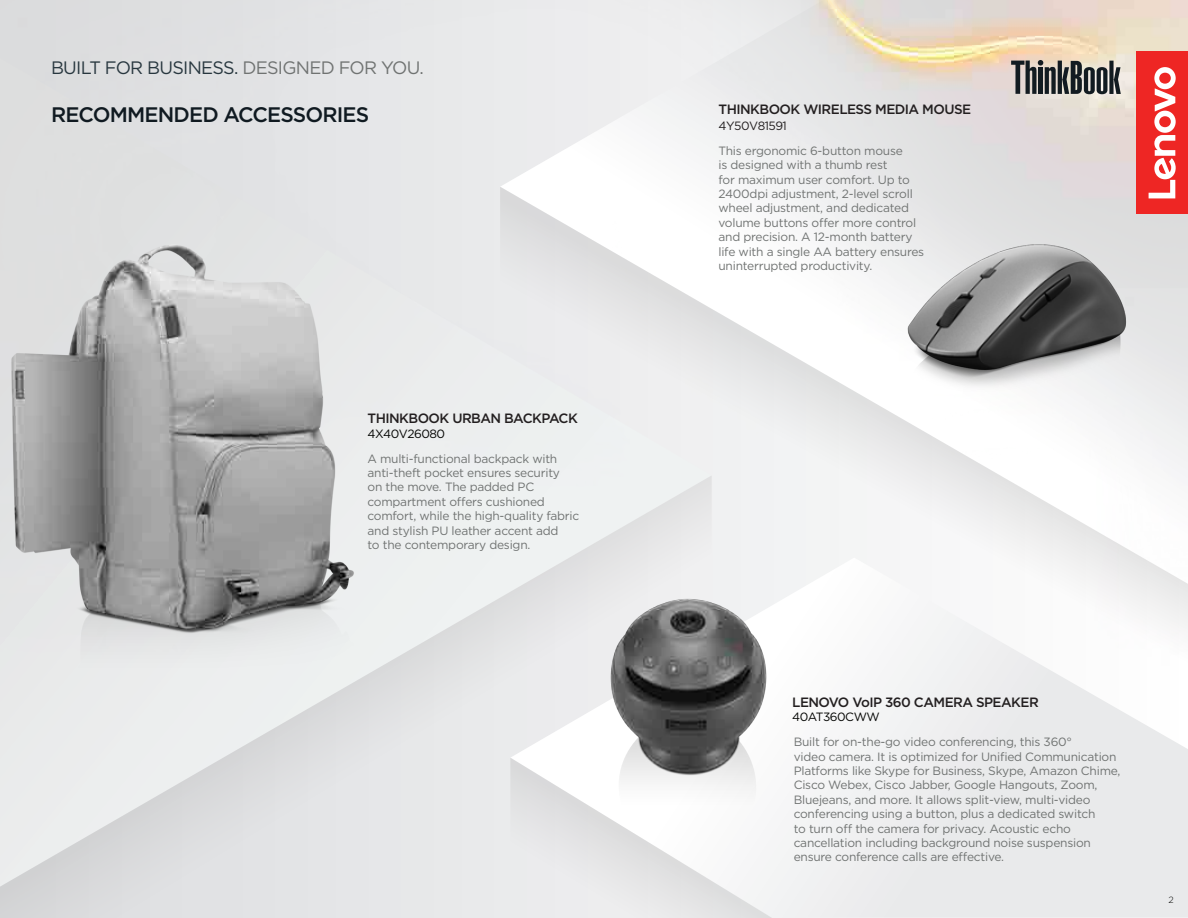
<style>
.page{position:relative;width:1188px;height:918px;background:#fff}
.page>*{position:absolute;margin:0;border:0;box-sizing:border-box;transform-origin:0 0}
.Sub_Titles{font:500 21px "Gotham";letter-spacing:-.04em;color:#101a21}
.built_for_business{font:18px "Gotham";letter-spacing:-.04em;color:#28373f}
.t1{font:500 13.5px "Gotham";letter-spacing:-.04em;color:#231f20}
.Body_text{font:12px/14.4px "Gotham";letter-spacing:-.02em;color:#707372}
.t2{font:12px "Gotham";letter-spacing:-.04em;color:#040503}
.t3{font:12px "Gotham";letter-spacing:-.04em;color:#231f20}
.Source{font:300 9px "Gotham";color:#040503}
.s1{color:#707372}
</style>
<div class="page">
<img style="left:0;top:0;width:1188px;height:918px">
<div style="left:1136px;top:52px;width:52px;height:162px;background:#ee2624"></div>
<svg style="left:1149px;top:67px;width:27px;height:131px"></svg>
<svg style="left:1011px;top:60px;width:110px;height:34px;background:#70706e"></svg>
<img style="left:0;top:228px;width:419px;height:473px">
<img style="left:580px;top:531px;width:225px;height:378px">
<img style="left:848px;top:207px;width:340px;height:227px">
<p class="built_for_business" style="left:51px;top:57px;width:374px">BUILT FOR BUSINESS. <span class="s1">DESIGNED FOR YOU.</span></p>
<p class="Sub_Titles" style="left:51px;top:101px;width:320px">RECOMMENDED ACCESSORIES</p>
<p class="t1" style="left:368px;top:410px;width:212px">THINKBOOK URBAN BACKPACK</p>
<p class="t2" style="left:368px;top:426px;width:79px">4X40V26080</p>
<p class="Body_text" style="left:368px;top:451px;width:191px">A multi-functional backpack with</p>
<p class="Body_text" style="left:368px;top:465px;width:213px">anti-theft pocket ensures security<br>on the move. The padded PC compartment offers cushioned comfort, while the high-quality fabric and stylish PU leather accent add</p>
<p class="Body_text" style="left:368px;top:537px;width:164px">to the contemporary design.</p>
<p class="t1" style="left:718px;top:100px;width:254px">THINKBOOK WIRELESS MEDIA MOUSE</p>
<p class="t3" style="left:718px;top:118px;width:70px">4Y50V81591</p>
<p class="Body_text" style="left:718px;top:143px;width:186px">This ergonomic 6-button mouse</p>
<p class="Body_text" style="left:718px;top:158px;width:171px">is designed with a thumb rest</p>
<p class="Body_text" style="left:718px;top:172px;width:196px">for maximum user comfort. Up to<br>2400dpi adjustment, 2-level scroll</p>
<p class="Body_text" style="left:718px;top:201px;width:192px">wheel adjustment, and dedicated</p>
<p class="Body_text" style="left:718px;top:215px;width:199px">volume buttons offer more control</p>
<p class="Body_text" style="left:718px;top:230px;width:207px">and precision. A 12-month battery life with a single AA battery ensures uninterrupted productivity.</p>
<p class="t1" style="left:792px;top:693px;width:248px">LENOVO VoIP 360 CAMERA SPEAKER</p>
<p class="t2" style="left:792px;top:709px;width:89px">40AT360CWW</p>
<p class="Body_text" style="left:794px;top:735px;width:280px">Built for on-the-go video conferencing, this 360°</p>
<p class="Body_text" style="left:794px;top:749px;width:328px">video camera. It is optimized for Unified Communication Platforms like Skype for Business, Skype, Amazon Chime, Cisco Webex, Cisco Jabber, Google Hangouts, Zoom, Bluejeans, and more. It allows split-view, multi-video conferencing using a button, plus a dedicated switch</p>
<p class="Body_text" style="left:794px;top:821px;width:299px">to turn off the camera for privacy. Acoustic echo cancellation including background noise suspension ensure conference calls are effective.</p>
<p class="Source" style="left:1169px;top:894px;width:7px">2</p>
</div>
